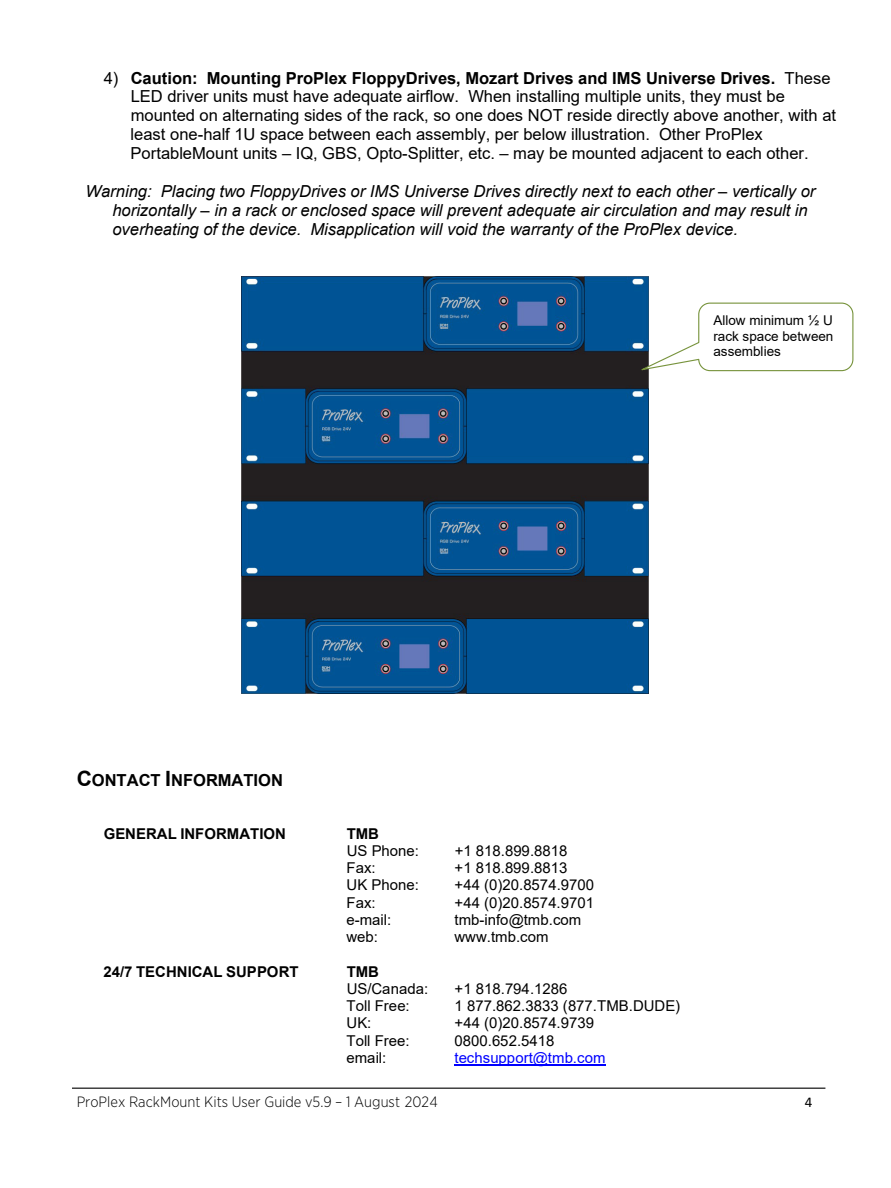
<style>
.page{position:relative;width:891px;height:1188px;background:#fff}
.page>*{position:absolute;margin:0;border:0;box-sizing:border-box;transform-origin:0 0}
.t1{font:16.5px/19px "Arial";color:#000}
.t2{font:italic 16.5px/19px "Arial";color:#000}
.t3{font:700 16.5px "Arial";letter-spacing:-.005em;color:#000}
.t4{font:15px "Arial";color:#000}
.t5{font:300 15px "Gotham Narrow";color:#000}
.t6{font:700 15px "Arial";color:#000}
.t7{font:15px "Arial";color:#00f}
.t8{font:15px "Calibri";color:#000}
.t9{font:13.5px/15.6px "Arial";letter-spacing:.005em;color:#000;text-align:justify}
.s1{font-weight:700}
.s2{font-size:21px}
</style>
<div class="page">
<hr style="left:72px;top:1088px;width:753px;height:1px;background:#000">
<hr style="left:455px;top:1065px;width:151px;height:1px;background:#00f">
<img style="left:242px;top:277px;width:407px;height:417px">
<svg style="left:634px;top:302px;width:220px;height:70px"></svg>
<p class="t1" style="left:131px;top:68px;width:707px;text-indent:-27px">4) <span class="s1">Caution: Mounting ProPlex FloppyDrives, Mozart Drives and IMS Universe Drives.</span> These LED driver units must have adequate airflow. When installing multiple units, they must be mounted on alternating sides of the rack, so one does NOT reside directly above another, with at least one-half 1U space between each assembly, per below illustration. Other ProPlex PortableMount units – IQ, GBS, Opto-Splitter, etc. – may be mounted adjacent to each other.</p>
<p class="t2" style="left:112px;top:182px;width:705px;text-indent:-27px">Warning: Placing two FloppyDrives or IMS Universe Drives directly next to each other – vertically or horizontally – in a rack or enclosed space will prevent adequate air circulation and may result in overheating of the device. Misapplication will void the warranty of the ProPlex device.</p>
<p class="t9" style="left:713px;top:312px;width:122px">Allow minimum ½ U rack space between assemblies</p>
<p class="t3" style="left:77px;top:768px;width:208px"><span class="s2">C</span>ONTACT <span class="s2">I</span>NFORMATION</p>
<p class="t6" style="left:104px;top:823px;width:184px">GENERAL INFORMATION</p>
<p class="t6" style="left:347px;top:823px;width:34px">TMB</p>
<p class="t4" style="left:347px;top:840px;width:74px">US Phone:</p>
<p class="t4" style="left:455px;top:840px;width:114px">+1 818.899.8818</p>
<p class="t4" style="left:347px;top:858px;width:31px">Fax:</p>
<p class="t4" style="left:455px;top:858px;width:114px">+1 818.899.8813</p>
<p class="t4" style="left:347px;top:875px;width:74px">UK Phone:</p>
<p class="t4" style="left:455px;top:875px;width:141px">+44 (0)20.8574.9700</p>
<p class="t4" style="left:347px;top:892px;width:31px">Fax:</p>
<p class="t4" style="left:455px;top:892px;width:141px">+44 (0)20.8574.9701</p>
<p class="t4" style="left:347px;top:909px;width:46px">e-mail:</p>
<p class="t4" style="left:455px;top:909px;width:128px">tmb-info@tmb.com</p>
<p class="t4" style="left:347px;top:927px;width:33px">web:</p>
<p class="t4" style="left:455px;top:927px;width:96px">www.tmb.com</p>
<p class="t6" style="left:104px;top:961px;width:197px">24/7 TECHNICAL SUPPORT</p>
<p class="t6" style="left:347px;top:961px;width:34px">TMB</p>
<p class="t4" style="left:347px;top:978px;width:83px">US/Canada:</p>
<p class="t4" style="left:455px;top:978px;width:114px">+1 818.794.1286</p>
<p class="t4" style="left:347px;top:996px;width:65px">Toll Free:</p>
<p class="t4" style="left:455px;top:996px;width:227px">1 877.862.3833 (877.TMB.DUDE)</p>
<p class="t4" style="left:347px;top:1013px;width:26px">UK:</p>
<p class="t4" style="left:455px;top:1013px;width:141px">+44 (0)20.8574.9739</p>
<p class="t4" style="left:347px;top:1030px;width:65px">Toll Free:</p>
<p class="t4" style="left:455px;top:1030px;width:101px">0800.652.5418</p>
<p class="t4" style="left:347px;top:1047px;width:41px">email:</p>
<p class="t7" style="left:455px;top:1047px;width:153px">techsupport@tmb.com</p>
<p class="t5" style="left:77px;top:1093px;width:363px">ProPlex RackMount Kits User Guide v5.9 – 1 August 2024</p>
<p class="t8" style="left:805px;top:1092px;width:9px">4</p>
</div>
